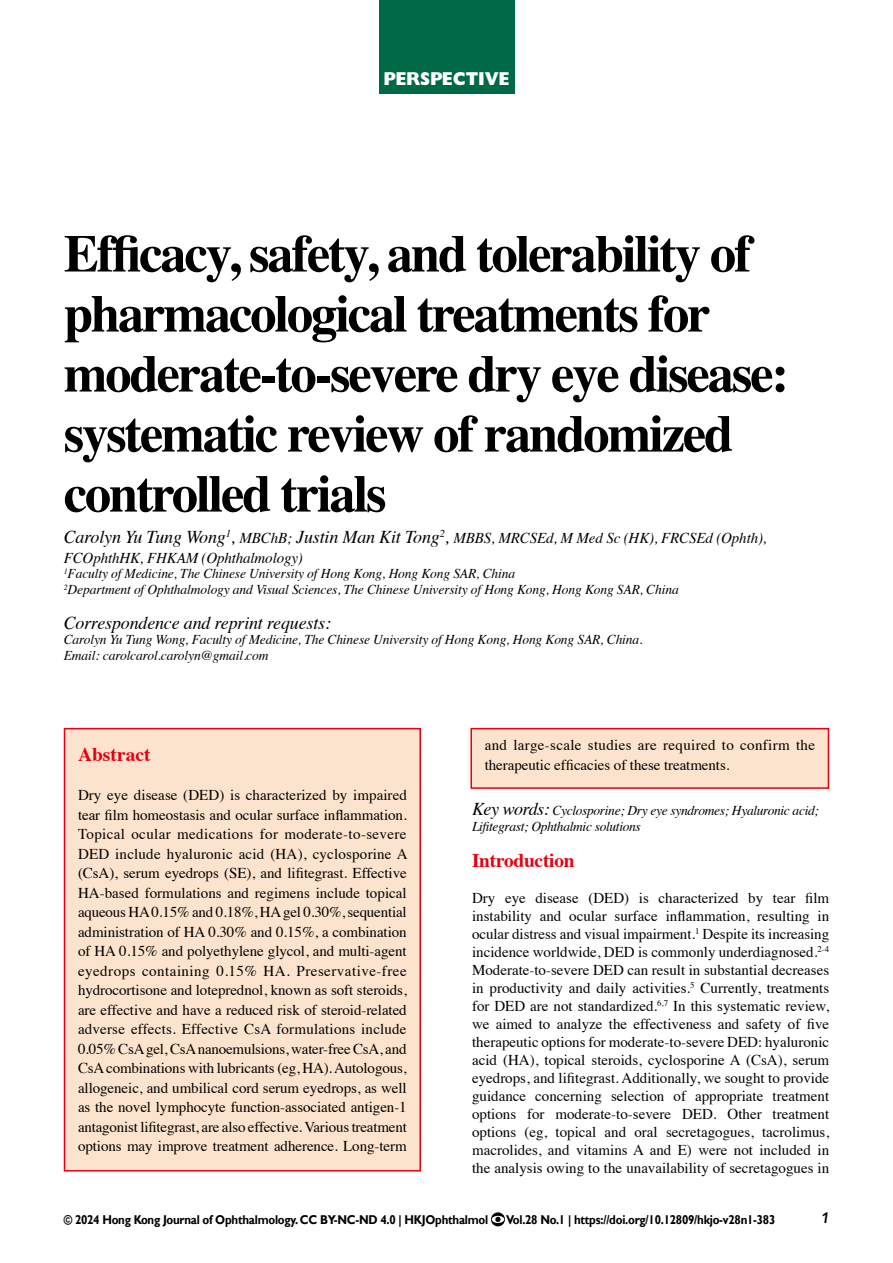
<style>
.page{position:relative;width:893px;height:1263px;background:#fff}
.page>*{position:absolute;margin:0;border:0;box-sizing:border-box;transform-origin:0 0}
.t1{font:700 52.5px/60px "Times";letter-spacing:-.04em;color:#000}
.t2{font:700 19.5px "Times";letter-spacing:-.015em;color:#e60012}
.t3{font:800 18.75px "Gill Sans";letter-spacing:-.01em;color:#fff;scale:.93 1}
.t4{font:italic 18px "Times";letter-spacing:-.01em;color:#000}
.t5{font:15px/19.5px "Times";color:#000;text-align:justify}
.t6{font:italic 15px/19.5px "Times";letter-spacing:-.01em;color:#000}
.t7{font:15px/19.5px "Times";letter-spacing:.02em;color:#000}
.t8{font:italic 800 15px "Avenir";color:#000}
.t9{font:italic 13.5px/15.8px "Times";letter-spacing:-.01em;color:#000}
.t10{font:700 12.75px "Gill Sans";letter-spacing:-.02em;color:#000;scale:.9 1}
.s1{font-size:18px}
</style>
<div class="page">
<svg style="left:491px;top:1212px;width:14px;height:14px"></svg>
<div style="left:379px;top:0;width:135px;height:94px;background:#006948"></div>
<div style="left:64px;top:729px;width:356px;height:442px;background:#fce3cd"></div>
<div style="left:64px;top:728px;width:357px;height:443px;border:2px solid #e60012"></div>
<div style="left:471px;top:729px;width:357px;height:59px;background:#fce3cd"></div>
<div style="left:470px;top:728px;width:359px;height:61px;border:2px solid #e60012"></div>
<p class="t3" style="left:383px;top:68px;width:137px">PERSPECTIVE</p>
<h1 class="t1" style="left:64px;top:218px;width:727px">Efficacy, safety, and tolerability of pharmacological treatments for moderate-to-severe dry eye disease: systematic review of randomized controlled trials</h1>
<p class="t6" style="left:64px;top:527px;width:704px"><span class="s1">Carolyn Yu Tung Wong</span><sup>1</sup><span class="s1">,</span> MBChB; <span class="s1">Justin Man Kit Tong</span><sup>2</sup><span class="s1">,</span> MBBS, MRCSEd, M Med Sc (HK), FRCSEd (Ophth),<br>FCOphthHK, FHKAM (Ophthalmology)</p>
<p class="t9" style="left:64px;top:565px;width:616px"><sup>1</sup>Faculty of Medicine, The Chinese University of Hong Kong, Hong Kong SAR, China<br><sup>2</sup>Department of Ophthalmology and Visual Sciences, The Chinese University of Hong Kong, Hong Kong SAR, China</p>
<p class="t4" style="left:64px;top:607px;width:269px">Correspondence and reprint requests:</p>
<p class="t9" style="left:64px;top:631px;width:580px">Carolyn Yu Tung Wong, Faculty of Medicine, The Chinese University of Hong Kong, Hong Kong SAR, China.<br>Email: carolcarol.carolyn@gmail.com</p>
<h2 class="t2" style="left:78px;top:736px;width:74px">Abstract</h2>
<p class="t5" style="left:78px;top:784px;width:331px">Dry eye disease (DED) is characterized by impaired tear film homeostasis and ocular surface inflammation.<br>Topical ocular medications for moderate-to-severe DED include hyaluronic acid (HA), cyclosporine A (CsA), serum eyedrops (SE), and lifitegrast. Effective HA-based formulations and regimens include topical aqueous HA 0.15% and 0.18%, HA gel 0.30%, sequential administration of HA 0.30% and 0.15%, a combination of HA 0.15% and polyethylene glycol, and multi-agent eyedrops containing 0.15% HA. Preservative-free hydrocortisone and loteprednol, known as soft steroids, are effective and have a reduced risk of steroid-related adverse effects. Effective CsA formulations include 0.05% CsA gel, CsA nanoemulsions, water-free CsA, and CsA combinations with lubricants (eg, HA). Autologous, allogeneic, and umbilical cord serum eyedrops, as well as the novel lymphocyte function-associated antigen-1 antagonist lifitegrast, are also effective. Various treatment options may improve treatment adherence. Long-term</p>
<p class="t7" style="left:485px;top:734px;width:332px">and large-scale studies are required to confirm the therapeutic efficacies of these treatments.</p>
<p class="t9" style="left:472px;top:802px;width:349px"><span class="s1">Key words:</span> Cyclosporine; Dry eye syndromes; Hyaluronic acid;<br>Lifitegrast; Ophthalmic solutions</p>
<h2 class="t2" style="left:472px;top:841px;width:104px">Introduction</h2>
<p class="t5" style="left:472px;top:887px;width:359px;line-height:18px">Dry eye disease (DED) is characterized by tear film instability and ocular surface inflammation, resulting in ocular distress and visual impairment.<sup>1</sup> Despite its increasing incidence worldwide, DED is commonly underdiagnosed.<sup>2-4<br></sup>Moderate-to-severe DED can result in substantial decreases in productivity and daily activities.<sup>5</sup> Currently, treatments for DED are not standardized.<sup>6,7</sup> In this systematic review, we aimed to analyze the effectiveness and safety of five therapeutic options for moderate-to-severe DED: hyaluronic acid (HA), topical steroids, cyclosporine A (CsA), serum eyedrops, and lifitegrast. Additionally, we sought to provide guidance concerning selection of appropriate treatment options for moderate-to-severe DED. Other treatment options (eg, topical and oral secretagogues, tacrolimus, macrolides, and vitamins A and E) were not included in the analysis owing to the unavailability of secretagogues in</p>
<p class="t10" style="left:64px;top:1212px;width:473px">© 2024 Hong Kong Journal of Ophthalmology. CC BY-NC-ND 4.0 | HKJOphthalmol</p>
<p class="t10" style="left:506px;top:1212px;width:301px">Vol.28 No.1 | https://doi.org/10.12809/hkjo-v28n1-383</p>
<p class="t8" style="left:820px;top:1209px;width:10px">1</p>
</div>
